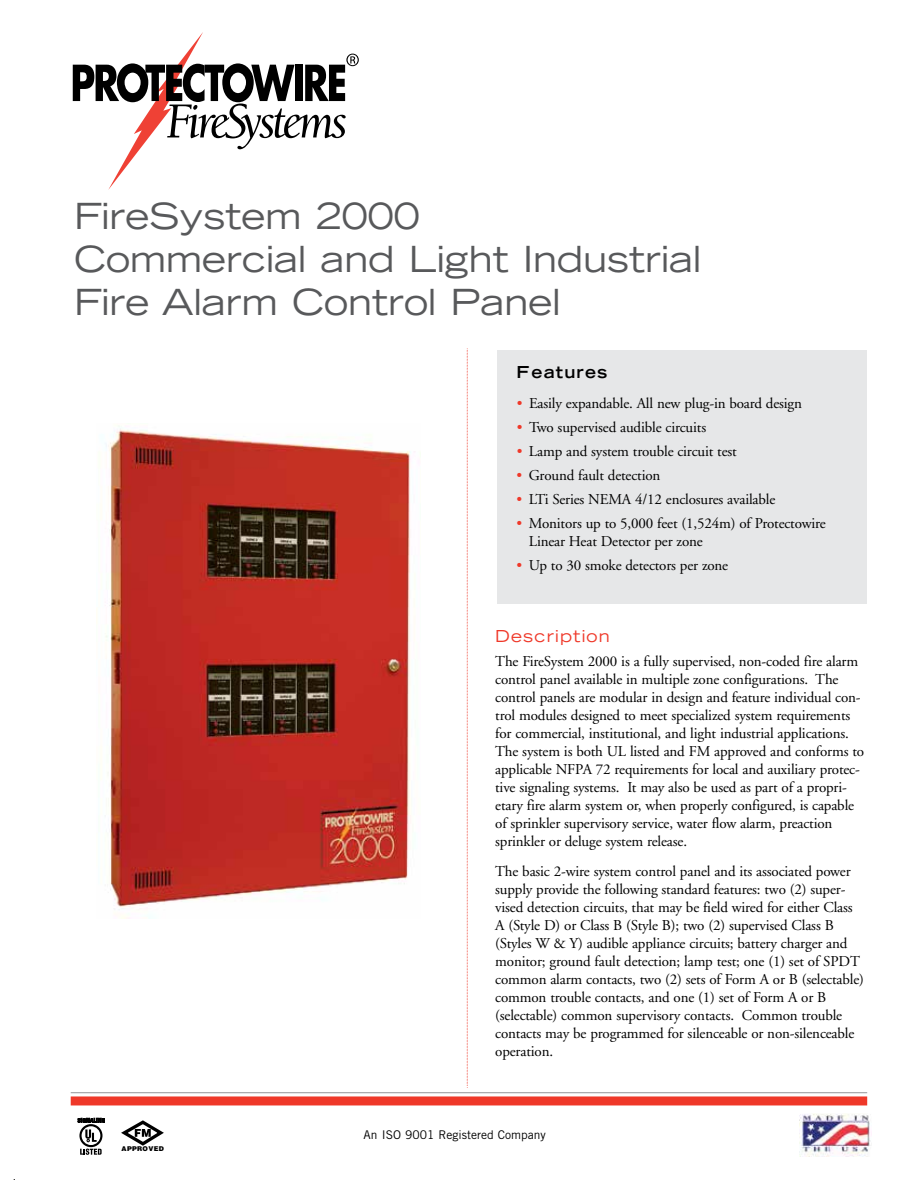
<style>
.page{position:relative;width:918px;height:1188px;background:#fff}
.page>*{position:absolute;margin:0;border:0;box-sizing:border-box;transform-origin:0 0}
.t1{font:expanded 36px/43.2px "Trade Gothic LH";color:#58595b}
.t2{font:expanded 16.5px "Trade Gothic LH";letter-spacing:.07em;color:#ef3829}
.t3{font:700 expanded 16.5px "Trade Gothic LH";color:#000}
.t4{font:15px/18px "Adobe Garamond";letter-spacing:-.01em;color:#000}
.t5{font:12px "Trade Gothic";color:#000}
.t6{font:900 6.6px "Helvetica";color:#000}
.s1{color:#ef3829}
</style>
<div class="page">
<div style="left:497px;top:350px;width:370px;height:254px;background:#e6e7e8"></div>
<svg style="left:73px;top:32px;width:286px;height:158px"></svg>
<svg style="left:467px;top:348px;width:1px;height:740px"></svg>
<hr style="left:71px;top:1092px;width:796px;height:1px;background:#939598">
<div style="left:71px;top:1096px;width:796px;height:9px;background:#ef3829"></div>
<svg style="left:121px;top:1120px;width:43px;height:26px"></svg>
<svg style="left:80px;top:1149px;width:22px;height:6px"></svg>
<svg style="left:79px;top:1124px;width:24px;height:23px"></svg>
<svg style="left:82px;top:1126px;width:18px;height:19px"></svg>
<svg style="left:85px;top:1129px;width:12px;height:13px"></svg>
<svg style="left:78px;top:1118px;width:27px;height:5px"></svg>
<img style="left:105px;top:428px;width:316px;height:490px">
<img style="left:799px;top:1114px;width:72px;height:43px">
<h1 class="t1" style="left:74px;top:194px;width:629px">FireSystem 2000<br>Commercial and Light Industrial<br>Fire Alarm Control Panel</h1>
<p class="t3" style="left:517px;top:361px;width:92px">Features</p>
<p class="t4" style="left:517px;top:394px;width:287px"><span class="s1">•</span> Easily expandable. All new plug-in board design</p>
<p class="t4" style="left:517px;top:418px;width:191px"><span class="s1">•</span> Two supervised audible circuits</p>
<p class="t4" style="left:517px;top:443px;width:222px"><span class="s1">•</span> Lamp and system trouble circuit test</p>
<p class="t4" style="left:517px;top:467px;width:145px"><span class="s1">•</span> Ground fault detection</p>
<p class="t4" style="left:517px;top:491px;width:260px"><span class="s1">•</span> LTi Series NEMA 4/12 enclosures available</p>
<p class="t4" style="left:529px;top:515px;width:298px;text-indent:-12px"><span class="s1">•</span> Monitors up to 5,000 feet (1,524m) of Protectowire<br>Linear Heat Detector per zone</p>
<p class="t4" style="left:517px;top:557px;width:213px"><span class="s1">•</span> Up to 30 smoke detectors per zone</p>
<p class="t2" style="left:495px;top:626px;width:116px">Description</p>
<p class="t4" style="left:495px;top:653px;width:371px">The FireSystem 2000 is a fully supervised, non-coded fire alarm control panel available in multiple zone configurations. The control panels are modular in design and feature individual con&shy;trol modules designed to meet specialized system requirements for commercial, institutional, and light industrial applications.<br>The system is both UL listed and FM approved and conforms to applicable NFPA 72 requirements for local and auxiliary protec&shy;tive signaling systems. It may also be used as part of a propri&shy;etary fire alarm system or, when properly configured, is capable of sprinkler supervisory service, water flow alarm, preaction sprinkler or deluge system release.</p>
<p class="t4" style="left:495px;top:863px;width:370px">The basic 2-wire system control panel and its associated power supply provide the following standard features: two (2) super&shy;vised detection circuits, that may be field wired for either Class A (Style D) or Class B (Style B); two (2) supervised Class B (Styles W &amp; Y) audible appliance circuits; battery charger and monitor; ground fault detection; lamp test; one (1) set of SPDT common alarm contacts, two (2) sets of Form A or B (selectable) common trouble contacts, and one (1) set of Form A or B (selectable) common supervisory contacts. Common trouble contacts may be programmed for silenceable or non-silenceable operation.</p>
<p class="t6" style="left:122px;top:1145px;width:44px">APPROVED</p>
<p class="t5" style="left:364px;top:1128px;width:184px">An ISO 9001 Registered Company</p>
</div>
